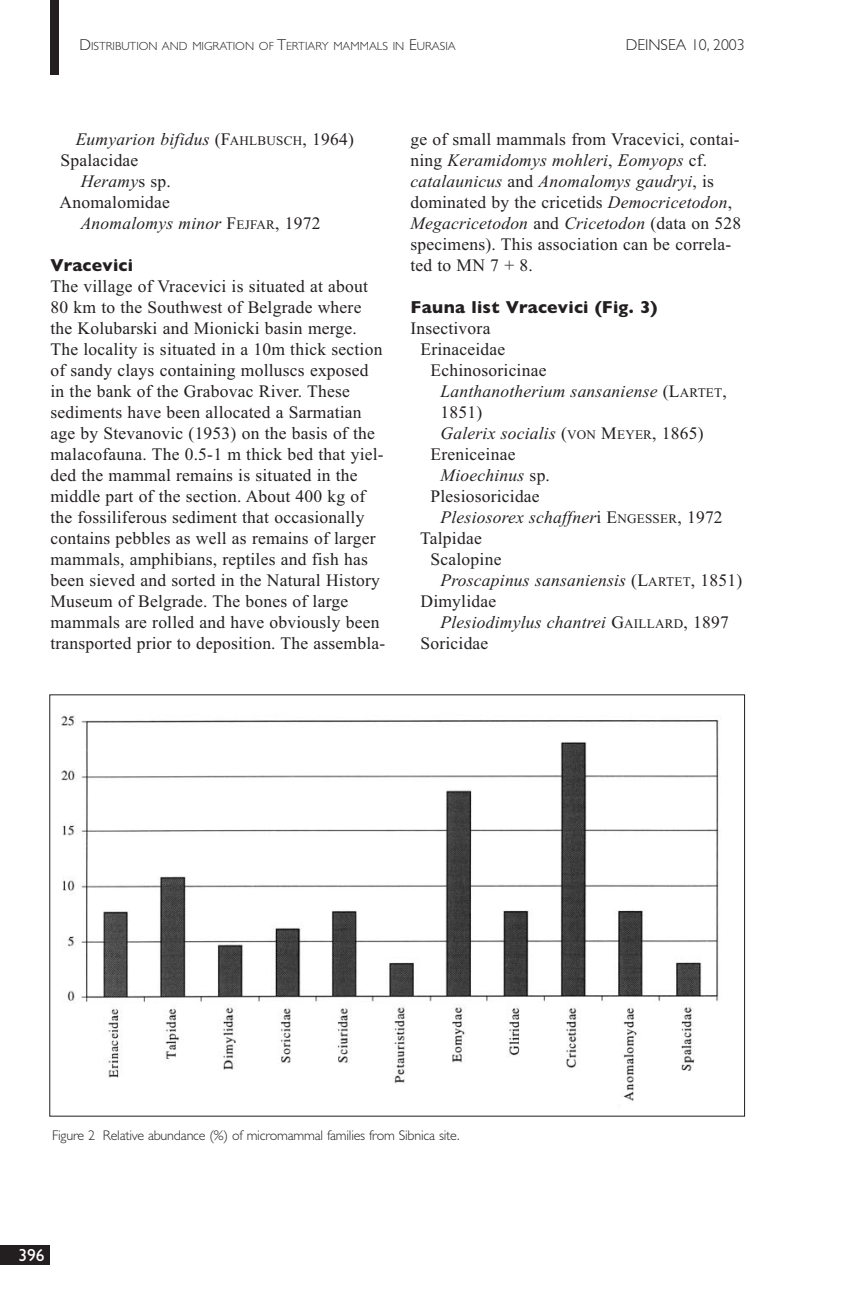
<style>
.page{position:relative;width:844px;height:1315px;background:#fff}
.page>*{position:absolute;margin:0;border:0;box-sizing:border-box;transform-origin:0 0}
.t1{font:17.5px/21px "Times";letter-spacing:.015em;color:#231f20}
.t2{font:italic 17.5px "Times";letter-spacing:.015em;color:#231f20}
.t3{font:700 17.5px "Gill Sans";letter-spacing:.015em;color:#231f20}
.t4{font:17.5px "Gill Sans";color:#fff}
.t5{font:300 15.75px "Gill Sans";color:#231f20}
.t6{font:300 14px "Gill Sans";letter-spacing:-.015em;color:#231f20}
.t7{font:300 11.9px "Gill Sans";color:#231f20}
.s1{font-size:15.75px}
.s2{font-style:normal}
.s3{font-style:normal;font-size:13.12px}
.s4{font-style:italic}
</style>
<div class="page">
<div style="left:50px;top:0;width:9px;height:74px;background:#231f20"></div>
<div style="left:0;top:1245px;width:50px;height:20px;background:#231f20"></div>
<img style="left:61px;top:715px;width:658px;height:386px">
<p class="t7" style="left:79px;top:38px;width:377px"><span class="s1">D</span>ISTRIBUTION AND MIGRATION OF <span class="s1">T</span>ERTIARY MAMMALS IN <span class="s1">E</span>URASIA</p>
<p class="t5" style="left:625px;top:35px;width:120px">DEINSEA 10, 2003</p>
<p class="t2" style="left:76px;top:129px;width:279px">Eumyarion bifidus <span class="s2">(F</span><span class="s3">AHLBUSCH</span><span class="s2">, 1964)</span></p>
<p class="t1" style="left:61px;top:150px;width:79px">Spalacidae</p>
<p class="t2" style="left:81px;top:171px;width:92px">Heramy<span class="s2">s sp.</span></p>
<p class="t1" style="left:60px;top:192px;width:112px">Anomalomidae</p>
<p class="t2" style="left:81px;top:213px;width:241px">Anomalomys minor <span class="s2">F</span><span class="s3">EJFAR</span><span class="s2">, 1972</span></p>
<p class="t3" style="left:50px;top:255px;width:84px">Vracevici</p>
<p class="t1" style="left:50px;top:276px;width:336px">The village of Vracevici is situated at about 80 km to the Southwest of Belgrade where the Kolubarski and Mionicki basin merge.<br>The locality is situated in a 10m thick section of sandy clays containing molluscs exposed in the bank of the Grabovac River. These sediments have been allocated a Sarmatian age by Stevanovic (1953) on the basis of the malacofauna. The 0.5-1 m thick bed that yiel&shy;ded the mammal remains is situated in the middle part of the section. About 400 kg of the fossiliferous sediment that occasionally contains pebbles as well as remains of larger mammals, amphibians, reptiles and fish has been sieved and sorted in the Natural History Museum of Belgrade. The bones of large mammals are rolled and have obviously been transported prior to deposition. The assembla-</p>
<p class="t1" style="left:410px;top:129px;width:332px">ge of small mammals from Vracevici, contai&shy;ning <span class="s4">Keramidomys mohleri</span>, <span class="s4">Eomyops</span> cf. <span class="s4">catalaunicus</span> and <span class="s4">Anomalomys gaudryi</span>, is dominated by the cricetids <span class="s4">Democricetodon</span>, <span class="s4">Megacricetodon</span> and <span class="s4">Cricetodon</span> (data on 528 specimens). This association can be correla&shy;ted to MN 7 + 8.</p>
<p class="t3" style="left:410px;top:297px;width:248px">Fauna list Vracevici (Fig. 3)</p>
<p class="t1" style="left:410px;top:318px;width:81px">Insectivora</p>
<p class="t1" style="left:420px;top:339px;width:86px">Erinaceidae</p>
<p class="t1" style="left:430px;top:360px;width:117px">Echinosoricinae</p>
<p class="t2" style="left:440px;top:381px;width:287px">Lanthanotherium sansaniense <span class="s2">(L</span><span class="s3">ARTET</span><span class="s2">,</span></p>
<p class="t1" style="left:440px;top:402px;width:43px">1851)</p>
<p class="t2" style="left:440px;top:423px;width:264px">Galerix socialis <span class="s2">(</span><span class="s3">VON</span> <span class="s2">M</span><span class="s3">EYER</span><span class="s2">, 1865)</span></p>
<p class="t1" style="left:430px;top:444px;width:86px">Ereniceinae</p>
<p class="t2" style="left:440px;top:465px;width:111px">Mioechinus <span class="s2">sp.</span></p>
<p class="t1" style="left:430px;top:486px;width:111px">Plesiosoricidae</p>
<p class="t2" style="left:440px;top:507px;width:283px">Plesiosorex schaffner<span class="s2">i E</span><span class="s3">NGESSER</span><span class="s2">, 1972</span></p>
<p class="t1" style="left:420px;top:528px;width:63px">Talpidae</p>
<p class="t1" style="left:430px;top:549px;width:72px">Scalopine</p>
<p class="t2" style="left:440px;top:570px;width:303px">Proscapinus sansaniensis <span class="s2">(L</span><span class="s3">ARTET</span><span class="s2">, 1851)</span></p>
<p class="t1" style="left:420px;top:591px;width:77px">Dimylidae</p>
<p class="t2" style="left:440px;top:612px;width:289px">Plesiodimylus chantrei <span class="s2">G</span><span class="s3">AILLARD</span><span class="s2">, 1897</span></p>
<p class="t1" style="left:420px;top:633px;width:69px">Soricidae</p>
<p class="t6" style="left:52px;top:1126px;width:409px">Figure 2 Relative abundance (%) of micromammal families from Sibnica site.</p>
<p class="t4" style="left:18px;top:1245px;width:28px">396</p>
</div>
